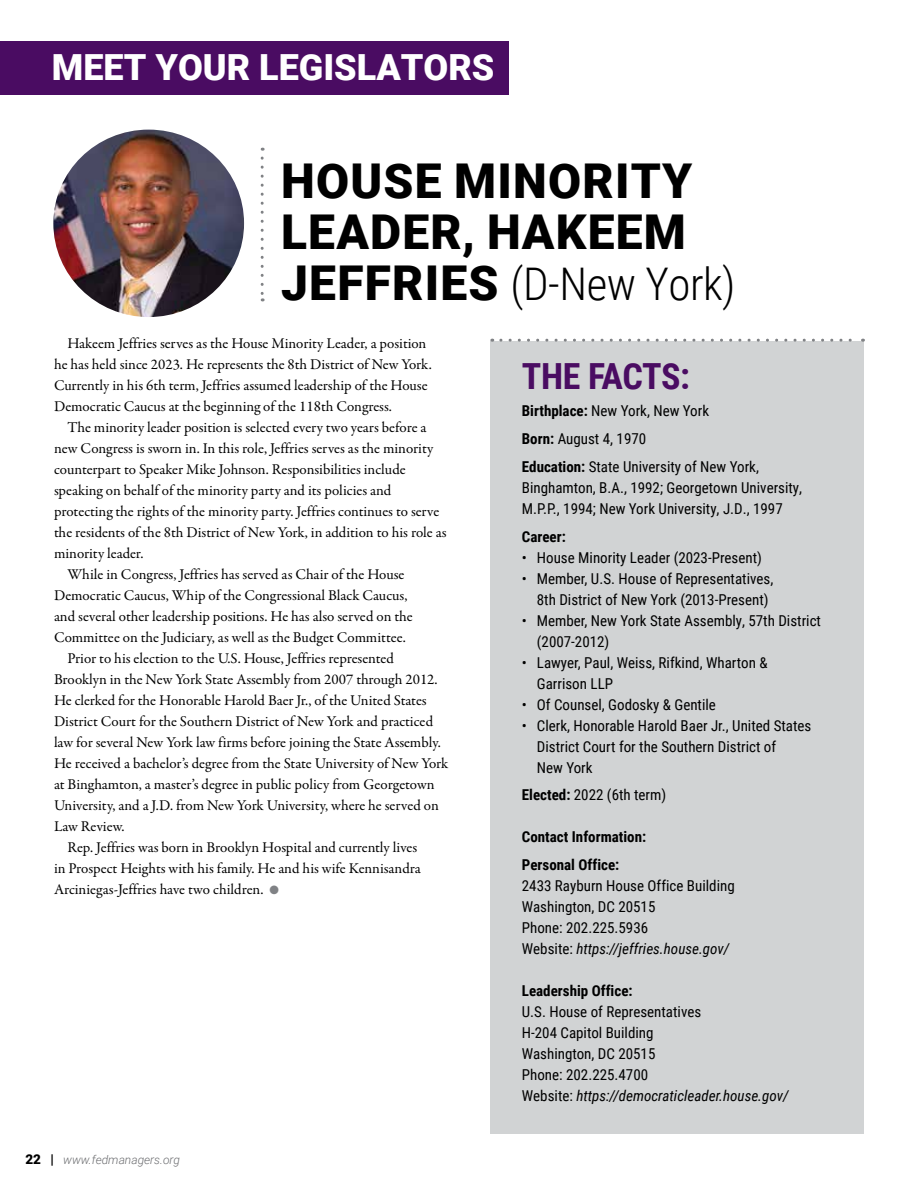
<style>
.page{position:relative;width:918px;height:1188px;background:#fff}
.page>*{position:absolute;margin:0;border:0;box-sizing:border-box;transform-origin:0 0}
.t1{font:900 48px/51px "Roboto";letter-spacing:.025em;color:#000}
.t2{font:300 45px "Roboto Condensed";letter-spacing:-.01em;color:#000}
.t3{font:900 36px "Roboto";color:#fff}
.t4{font:700 36px "Roboto Condensed";letter-spacing:-.015em;color:#4a0c62}
.t5{font:15px/21px "Garamond Premr Pro";color:#000}
.t6{font:15px/21px "Roboto Condensed";color:#000}
.t7{font:700 15px/27.8px "Roboto Condensed";color:#000}
.t8{font:italic 300 12px "Roboto";color:#6d6e71}
.s1{font-family:"Roboto";font-weight:900;font-size:48px}
.s2{color:#808285}
.s3{font-weight:700}
.s4{font-style:italic}
.s5{font-weight:900;font-style:normal;font-size:13.5px;color:#000}
</style>
<div class="page">
<div style="left:0;top:41px;width:508px;height:54px;background:#4a0c62"></div>
<svg style="left:261px;top:158px;width:3px;height:143px"></svg>
<div style="left:490px;top:342px;width:374px;height:792px;background:#d1d3d4"></div>
<svg style="left:501px;top:339px;width:362px;height:3px"></svg>
<img style="left:53px;top:130px;width:191px;height:187px">
<h3 class="t3" style="left:52px;top:42px;width:444px">MEET YOUR LEGISLATORS</h3>
<h1 class="t1" style="left:281px;top:154px;width:413px">HOUSE MINORITY<br>LEADER, HAKEEM</h1>
<h2 class="t2" style="left:281px;top:252px;width:456px"><span class="s1">JEFFRIES</span> (D-New York)</h2>
<p class="t5" style="left:54px;top:334px;width:379px;text-indent:14px">Hakeem Jeffries serves as the House Minority Leader, a position he has held since 2023. He represents the 8th District of New York.<br>Currently in his 6th term, Jeffries assumed leadership of the House Democratic Caucus at the beginning of the 118th Congress.</p>
<p class="t5" style="left:68px;top:418px;width:361px">The minority leader position is selected every two years before a</p>
<p class="t5" style="left:54px;top:439px;width:381px">new Congress is sworn in. In this role, Jeffries serves as the minority</p>
<p class="t5" style="left:54px;top:460px;width:353px">counterpart to Speaker Mike Johnson. Responsibilities include</p>
<p class="t5" style="left:54px;top:481px;width:339px">speaking on behalf of the minority party and its policies and</p>
<p class="t5" style="left:54px;top:502px;width:387px">protecting the rights of the minority party. Jeffries continues to serve</p>
<p class="t5" style="left:54px;top:523px;width:394px">the residents of the 8th District of New York, in addition to his role as</p>
<p class="t5" style="left:54px;top:544px;width:91px">minority leader.</p>
<p class="t5" style="left:68px;top:565px;width:338px">While in Congress, Jeffries has served as Chair of the House</p>
<p class="t5" style="left:54px;top:586px;width:355px">Democratic Caucus, Whip of the Congressional Black Caucus,</p>
<p class="t5" style="left:54px;top:607px;width:360px">and several other leadership positions. He has also served on the</p>
<p class="t5" style="left:54px;top:628px;width:353px">Committee on the Judiciary, as well as the Budget Committee.</p>
<p class="t5" style="left:68px;top:649px;width:328px">Prior to his election to the U.S. House, Jeffries represented</p>
<p class="t5" style="left:54px;top:670px;width:385px">Brooklyn in the New York State Assembly from 2007 through 2012.</p>
<p class="t5" style="left:54px;top:691px;width:374px">He clerked for the Honorable Harold Baer Jr., of the United States</p>
<p class="t5" style="left:54px;top:712px;width:381px">District Court for the Southern District of New York and practiced</p>
<p class="t5" style="left:54px;top:733px;width:388px">law for several New York law firms before joining the State Assembly.</p>
<p class="t5" style="left:54px;top:754px;width:396px">He received a bachelor’s degree from the State University of New York</p>
<p class="t5" style="left:54px;top:775px;width:382px">at Binghamton, a master’s degree in public policy from Georgetown</p>
<p class="t5" style="left:54px;top:796px;width:386px">University, and a J.D. from New York University, where he served on</p>
<p class="t5" style="left:54px;top:817px;width:72px">Law Review.</p>
<p class="t5" style="left:68px;top:838px;width:351px">Rep. Jeffries was born in Brooklyn Hospital and currently lives</p>
<p class="t5" style="left:54px;top:859px;width:368px">in Prospect Heights with his family. He and his wife Kennisandra</p>
<p class="t5" style="left:54px;top:880px;width:226px">Arciniegas-Jeffries have two children. <span class="s2">●</span></p>
<h3 class="t4" style="left:522px;top:351px;width:170px">THE FACTS:</h3>
<p class="t6" style="left:522px;top:397px;width:239px;line-height:27.8px"><span class="s3">Birthplace:</span> New York, New York<br><span class="s3">Born:</span> August 4, 1970<br><span class="s3">Education:</span> State University of New York,</p>
<p class="t6" style="left:522px;top:477px;width:282px">Binghamton, B.A., 1992; Georgetown University,<br>M.P.P., 1994; New York University, J.D., 1997</p>
<p class="t7" style="left:522px;top:522px;width:46px">Career:</p>
<p class="t6" style="left:522px;top:546px;width:242px">• House Minority Leader (2023-Present)</p>
<p class="t6" style="left:537px;top:567px;width:238px;text-indent:-15px">• Member, U.S. House of Representatives,<br>8th District of New York (2013-Present)</p>
<p class="t6" style="left:537px;top:609px;width:286px;text-indent:-15px">• Member, New York State Assembly, 57th District (2007-2012)</p>
<p class="t6" style="left:537px;top:651px;width:232px;text-indent:-15px">• Lawyer, Paul, Weiss, Rifkind, Wharton &amp;<br>Garrison LLP</p>
<p class="t6" style="left:522px;top:693px;width:196px">• Of Counsel, Godosky &amp; Gentile</p>
<p class="t6" style="left:537px;top:714px;width:276px;text-indent:-15px">• Clerk, Honorable Harold Baer Jr., United States<br>District Court for the Southern District of<br>New York</p>
<p class="t6" style="left:522px;top:784px;width:146px"><span class="s3">Elected:</span> 2022 (6th term)</p>
<p class="t7" style="left:522px;top:823px;width:126px">Contact Information:<br>Personal Office:</p>
<p class="t6" style="left:522px;top:875px;width:214px">2433 Rayburn House Office Building<br>Washington, DC 20515<br>Phone: 202.225.5936<br>Website: <span class="s4">https://jeffries.house.gov/</span></p>
<p class="t7" style="left:522px;top:976px;width:112px">Leadership Office:</p>
<p class="t6" style="left:522px;top:1001px;width:268px">U.S. House of Representatives<br>H-204 Capitol Building<br>Washington, DC 20515<br>Phone: 202.225.4700<br>Website: <span class="s4">https://democraticleader.house.gov/</span></p>
<p class="t8" style="left:25px;top:1151px;width:156px"><span class="s5">22 |</span> www.fedmanagers.org</p>
</div>
